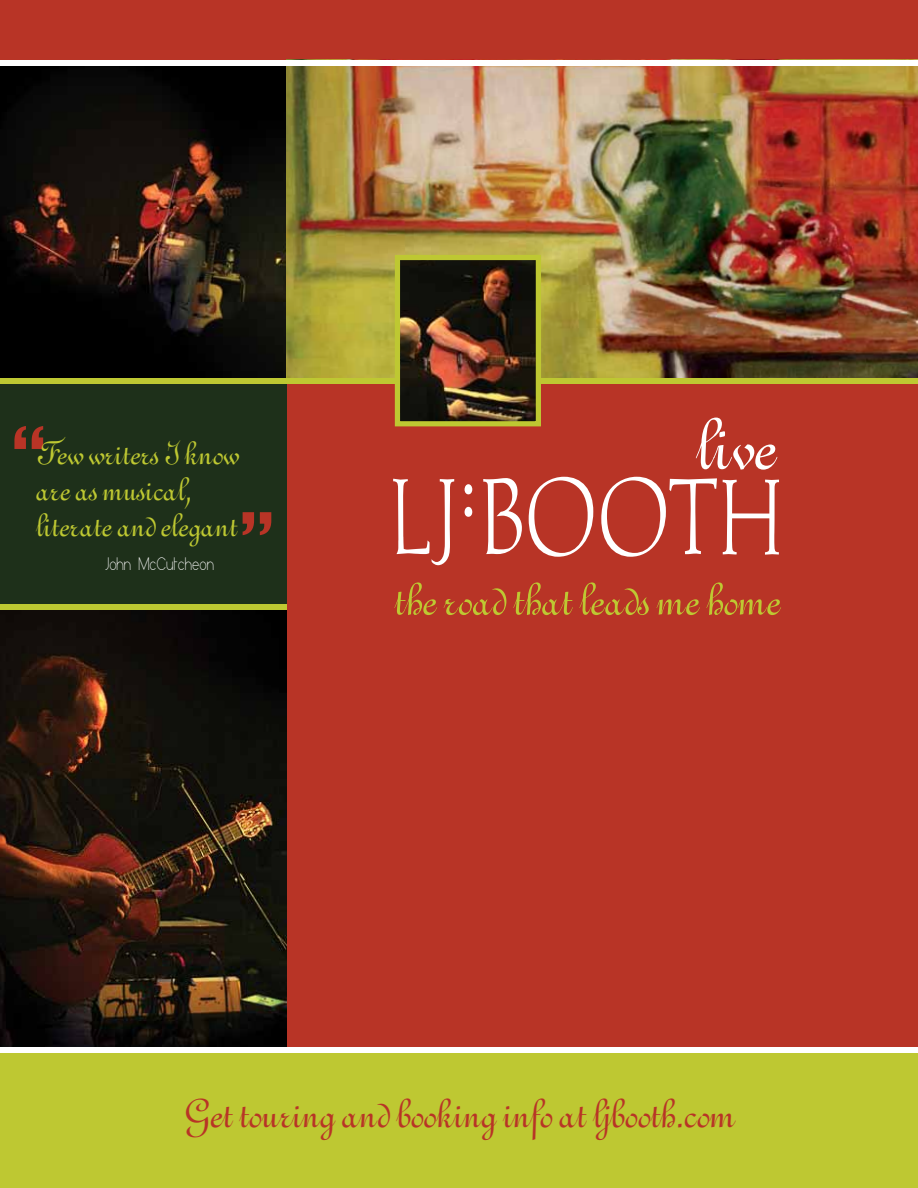
<style>
.page{position:relative;width:918px;height:1188px;background:#fff}
.page>*{position:absolute;margin:0;border:0;box-sizing:border-box;transform-origin:0 0}
.t1{font:80.25px "Gando BT";color:#fff}
.t2{font:600 79.5px "Lucida Bright";color:#b83426}
.t3{font:50.25px "Gando BT";color:#bec832}
.t4{font:45px "Gando BT";color:#b83426}
.t5{font:36px/36px "Gando BT";color:#bec832}
.t6{font:300 condensed 18px "Grutch Grotesk";color:#fff}
.s1{font-family:"Lucida Bright";font-weight:600;font-size:79.5px;color:#b83426}
</style>
<div class="page">
<div style="left:0;top:0;width:918px;height:1048px;background:#b83426"></div>
<img style="left:0;top:65px;width:286px;height:314px">
<img style="left:0;top:604px;width:286px;height:444px">
<div style="left:0;top:384px;width:286px;height:220px;background:#1e301a"></div>
<img style="left:286px;top:65px;width:632px;height:314px">
<div style="left:0;top:379px;width:918px;height:5px;background:#bec832"></div>
<div style="left:0;top:60px;width:918px;height:5px;background:#fff"></div>
<div style="left:0;top:605px;width:286px;height:5px;background:#bec832"></div>
<svg style="left:393px;top:479px;width:61px;height:86px"></svg>
<svg style="left:465px;top:484px;width:7px;height:33px"></svg>
<svg style="left:483px;top:478px;width:39px;height:76px"></svg>
<svg style="left:529px;top:477px;width:64px;height:80px"></svg>
<svg style="left:601px;top:477px;width:116px;height:80px"></svg>
<svg style="left:723px;top:480px;width:56px;height:75px"></svg>
<img style="left:401px;top:261px;width:134px;height:159px">
<div style="left:395px;top:255px;width:146px;height:171px;border:5px solid #bec832"></div>
<div style="left:0;top:1053px;width:918px;height:135px;background:#bec832"></div>
<p class="t5" style="left:36px;top:436px;width:205px;text-indent:-26px"><span class="s1">“</span>Few writers I know are as musical, literate and elegant</p>
<h2 class="t2" style="left:276px;top:548px;width:39px;rotate:-180deg">“</h2>
<p class="t6" style="left:105px;top:555px;width:111px">John McCutcheon</p>
<h1 class="t1" style="left:696px;top:397px;width:82px">live</h1>
<h3 class="t3" style="left:395px;top:569px;width:388px">the road that leads me home</h3>
<p class="t4" style="left:183px;top:1086px;width:554px">Get touring and booking info at ljbooth.com</p>
</div>
